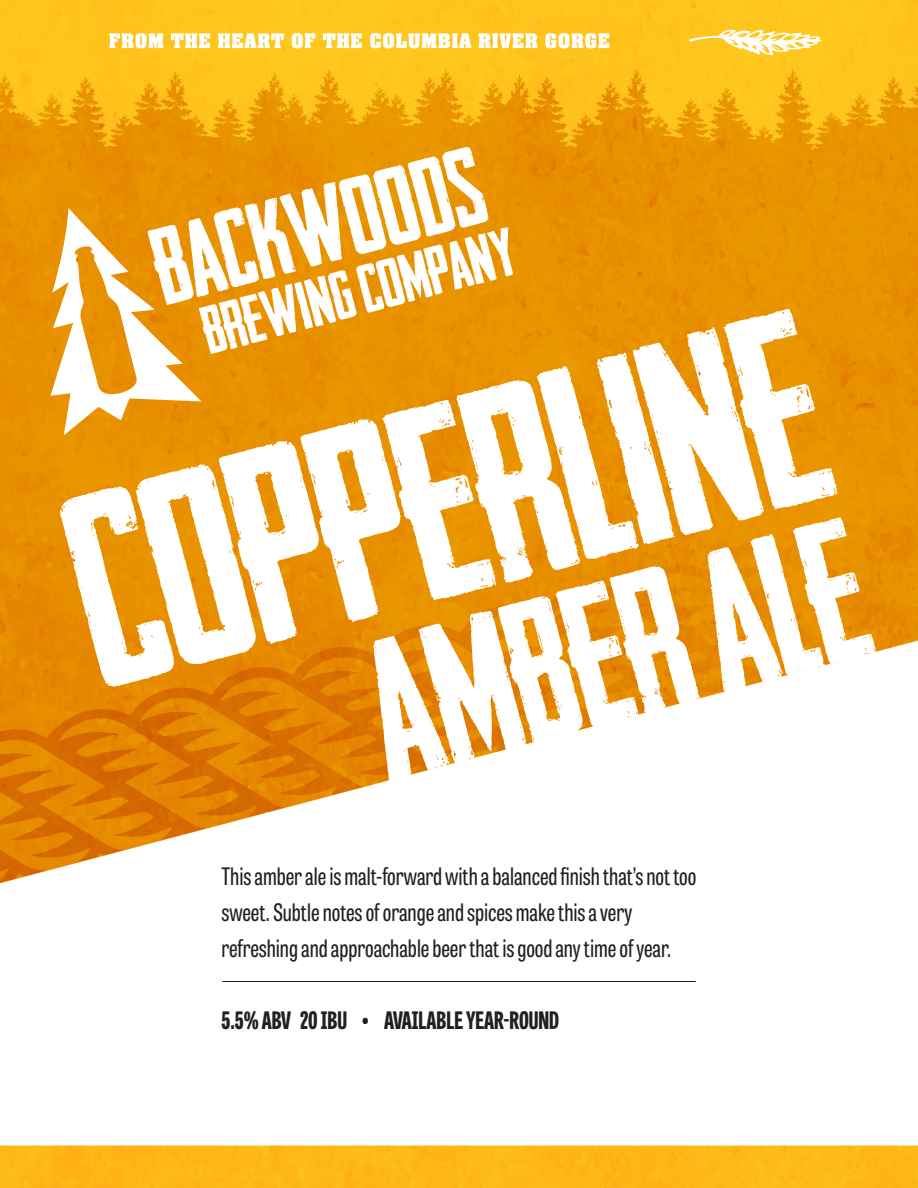
<style>
.page{position:relative;width:918px;height:1188px;background:#fff}
.page>*{position:absolute;margin:0;border:0;box-sizing:border-box;transform-origin:0 0}
.t1{font:260.1px "Headliner No.45";color:#fff}
.t2{font:190.2px "Headliner No.45";color:#fff}
.t3{font:24px/36px "Tablet Gothic Compressed";color:#231f20}
.t4{font:800 24px "Tablet Gothic Compressed";color:#231f20}
</style>
<div class="page">
<img style="left:0;top:0;width:918px;height:1188px">
<svg style="left:689px;top:30px;width:133px;height:25px"></svg>
<svg style="left:109px;top:33px;width:54px;height:15px"></svg>
<svg style="left:171px;top:33px;width:39px;height:15px"></svg>
<svg style="left:218px;top:33px;width:66px;height:15px"></svg>
<svg style="left:292px;top:33px;width:23px;height:15px"></svg>
<svg style="left:323px;top:33px;width:39px;height:15px"></svg>
<svg style="left:370px;top:33px;width:101px;height:15px"></svg>
<svg style="left:479px;top:33px;width:58px;height:15px"></svg>
<svg style="left:545px;top:33px;width:64px;height:15px"></svg>
<svg style="left:50px;top:147px;width:463px;height:288px"></svg>
<hr style="left:222px;top:981px;width:474px;height:1px;background:#231f20">
<h1 class="t1" style="left:36px;top:448px;width:772px;rotate:-15deg">Copperline</h1>
<h2 class="t2" style="left:340px;top:606px;width:512px;rotate:-15deg">Amber ale</h2>
<p class="t3" style="left:221px;top:858px;width:476px">This amber ale is malt-forward with a balanced finish that’s not too sweet. Subtle notes of orange and spices make this a very refreshing and approachable beer that is good any time of year.</p>
<p class="t4" style="left:221px;top:1004px;width:339px">5.5% ABV 20 IBU • AVAILABLE YEAR-ROUND</p>
</div>
